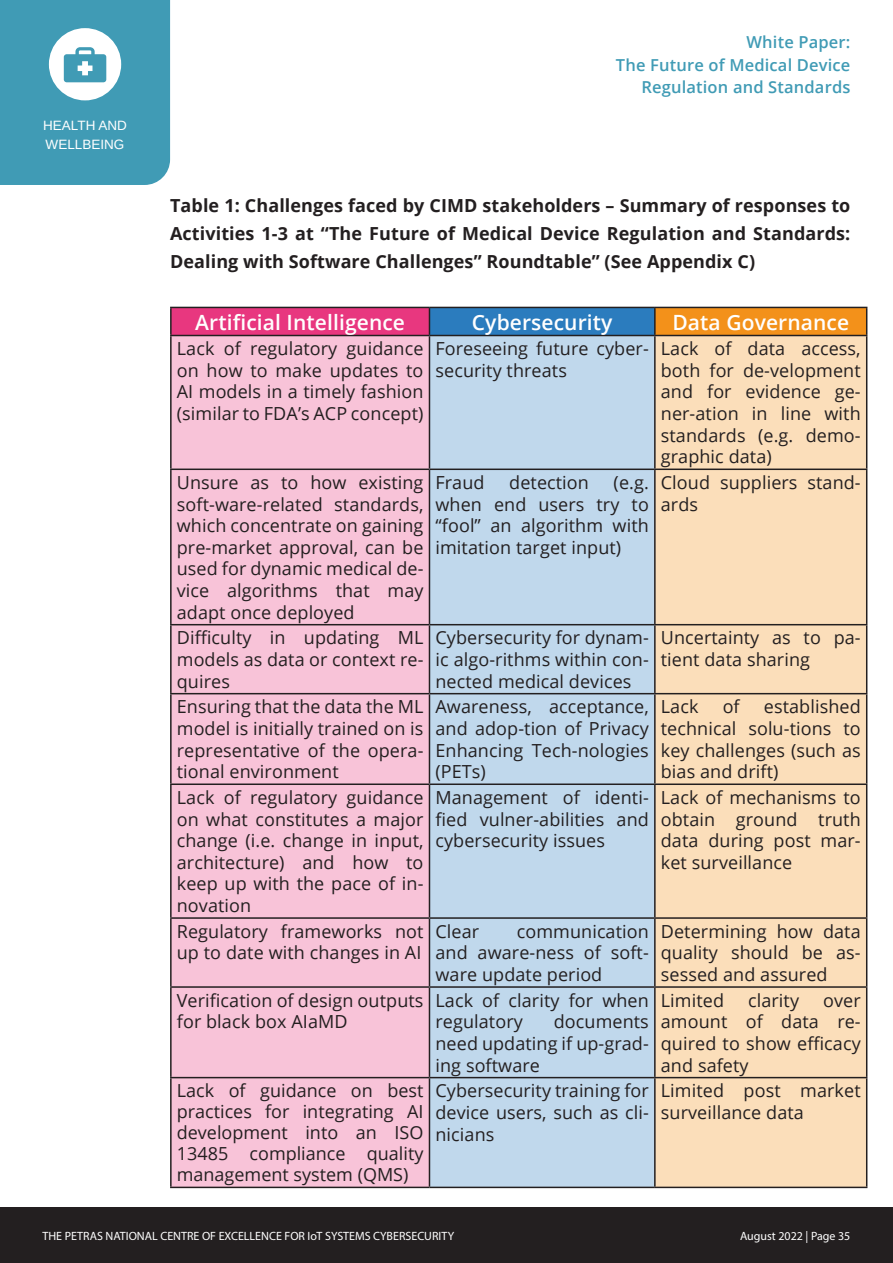
<style>
.page{position:relative;width:893px;height:1263px;background:#fff}
.page>*{position:absolute;margin:0;border:0;box-sizing:border-box;transform-origin:0 0}
.Title_1{font:600 21px "Open Sans";letter-spacing:.005em;color:#fff}
.Title_1-2{font:18px/21.6px "Open Sans";letter-spacing:.005em;color:#231f20;text-align:justify}
.Title_1-3{font:700 18px/28.2px "Open Sans";letter-spacing:.005em;color:#231f20;text-align:justify}
.t1{font:600 16.5px/22.5px "Open Sans";letter-spacing:.01em;color:#409bb5;text-align:right}
.t2{font:13.5px/19.5px "Arimo";color:#fff}
.t3{font:12px "Myriad Pro";color:#fff}
</style>
<div class="page">
<div style="left:0;top:1207px;width:893px;height:56px;background:#231f20"></div>
<svg style="left:0;top:0;width:170px;height:185px;background:#52a4bc"></svg>
<div style="left:171px;top:307px;width:258px;height:28px;background:#e8377f"></div>
<div style="left:429px;top:307px;width:226px;height:28px;background:#2b7cbe"></div>
<div style="left:655px;top:307px;width:212px;height:28px;background:#f3911a"></div>
<div style="left:172px;top:336px;width:257px;height:850px;background:#f8c3d8"></div>
<div style="left:430px;top:336px;width:224px;height:850px;background:#c0d8ec"></div>
<div style="left:656px;top:336px;width:210px;height:850px;background:#fbdeba"></div>
<hr style="left:170px;top:307px;width:259px;height:1px;background:#231f20">
<hr style="left:170px;top:308px;width:2px;height:27px;background:#231f20">
<hr style="left:429px;top:307px;width:226px;height:1px;background:#231f20">
<svg style="left:429px;top:308px;width:1px;height:27px"></svg>
<hr style="left:655px;top:307px;width:212px;height:1px;background:#231f20">
<hr style="left:654px;top:308px;width:2px;height:27px;background:#231f20">
<svg style="left:866px;top:308px;width:1px;height:27px"></svg>
<hr style="left:170px;top:335px;width:259px;height:1px;background:#231f20">
<hr style="left:170px;top:336px;width:2px;height:132px;background:#231f20">
<hr style="left:429px;top:335px;width:226px;height:1px;background:#231f20">
<hr style="left:429px;top:336px;width:1px;height:132px;background:#231f20">
<hr style="left:655px;top:335px;width:212px;height:1px;background:#231f20">
<hr style="left:654px;top:336px;width:2px;height:132px;background:#231f20">
<hr style="left:866px;top:336px;width:1px;height:132px;background:#231f20">
<hr style="left:170px;top:468px;width:259px;height:2px;background:#231f20">
<hr style="left:170px;top:470px;width:2px;height:154px;background:#231f20">
<hr style="left:429px;top:468px;width:226px;height:2px;background:#231f20">
<hr style="left:429px;top:470px;width:1px;height:154px;background:#231f20">
<hr style="left:655px;top:468px;width:212px;height:2px;background:#231f20">
<hr style="left:654px;top:470px;width:2px;height:154px;background:#231f20">
<hr style="left:866px;top:470px;width:1px;height:154px;background:#231f20">
<hr style="left:170px;top:624px;width:259px;height:1px;background:#231f20">
<hr style="left:170px;top:625px;width:2px;height:68px;background:#231f20">
<hr style="left:429px;top:624px;width:226px;height:1px;background:#231f20">
<hr style="left:429px;top:625px;width:1px;height:68px;background:#231f20">
<hr style="left:655px;top:624px;width:212px;height:1px;background:#231f20">
<hr style="left:654px;top:625px;width:2px;height:68px;background:#231f20">
<hr style="left:866px;top:625px;width:1px;height:68px;background:#231f20">
<hr style="left:170px;top:693px;width:259px;height:1px;background:#231f20">
<hr style="left:170px;top:694px;width:2px;height:89px;background:#231f20">
<hr style="left:429px;top:693px;width:226px;height:1px;background:#231f20">
<hr style="left:429px;top:694px;width:1px;height:89px;background:#231f20">
<hr style="left:655px;top:693px;width:212px;height:1px;background:#231f20">
<hr style="left:654px;top:694px;width:2px;height:89px;background:#231f20">
<hr style="left:866px;top:694px;width:1px;height:89px;background:#231f20">
<hr style="left:170px;top:783px;width:259px;height:2px;background:#231f20">
<hr style="left:170px;top:785px;width:2px;height:132px;background:#231f20">
<hr style="left:429px;top:783px;width:226px;height:2px;background:#231f20">
<hr style="left:429px;top:785px;width:1px;height:132px;background:#231f20">
<hr style="left:655px;top:783px;width:212px;height:2px;background:#231f20">
<hr style="left:654px;top:785px;width:2px;height:132px;background:#231f20">
<hr style="left:866px;top:785px;width:1px;height:132px;background:#231f20">
<hr style="left:170px;top:917px;width:259px;height:2px;background:#231f20">
<hr style="left:170px;top:919px;width:2px;height:67px;background:#231f20">
<hr style="left:429px;top:917px;width:226px;height:2px;background:#231f20">
<hr style="left:429px;top:919px;width:1px;height:67px;background:#231f20">
<hr style="left:655px;top:917px;width:212px;height:2px;background:#231f20">
<hr style="left:654px;top:919px;width:2px;height:67px;background:#231f20">
<hr style="left:866px;top:919px;width:1px;height:67px;background:#231f20">
<hr style="left:170px;top:986px;width:259px;height:2px;background:#231f20">
<hr style="left:170px;top:988px;width:2px;height:89px;background:#231f20">
<hr style="left:429px;top:986px;width:226px;height:2px;background:#231f20">
<hr style="left:429px;top:988px;width:1px;height:89px;background:#231f20">
<hr style="left:655px;top:986px;width:212px;height:2px;background:#231f20">
<hr style="left:654px;top:988px;width:2px;height:89px;background:#231f20">
<hr style="left:866px;top:988px;width:1px;height:89px;background:#231f20">
<hr style="left:170px;top:1077px;width:259px;height:1px;background:#231f20">
<hr style="left:170px;top:1078px;width:2px;height:108px;background:#231f20">
<hr style="left:429px;top:1077px;width:226px;height:1px;background:#231f20">
<hr style="left:429px;top:1078px;width:1px;height:108px;background:#231f20">
<hr style="left:655px;top:1077px;width:212px;height:1px;background:#231f20">
<hr style="left:654px;top:1078px;width:2px;height:108px;background:#231f20">
<hr style="left:866px;top:1078px;width:1px;height:108px;background:#231f20">
<hr style="left:170px;top:1186px;width:259px;height:2px;background:#231f20">
<hr style="left:429px;top:1186px;width:226px;height:2px;background:#231f20">
<hr style="left:655px;top:1186px;width:212px;height:2px;background:#231f20">
<p class="t2" style="left:43px;top:116px;width:85px">HEALTH AND<br>WELLBEING</p>
<p class="t1" style="left:616px;top:31px;width:236px">White Paper:<br>The Future of Medical Device<br>Regulation and Standards</p>
<p class="Title_1-3" style="left:170px;top:191px;width:682px">Table 1: Challenges faced by CIMD stakeholders – Summary of responses to Activities 1-3 at “The Future of Medical Device Regulation and Standards:<br>Dealing with Software Challenges” Roundtable” (See Appendix C)</p>
<p class="Title_1" style="left:195px;top:307px;width:211px">Artificial Intelligence</p>
<p class="Title_1" style="left:472px;top:307px;width:142px">Cybersecurity</p>
<p class="Title_1" style="left:672px;top:307px;width:178px">Data Governance</p>
<p class="Title_1-2" style="left:177px;top:337px;width:248px">Lack of regulatory guidance on how to make updates to AI models in a timely fashion (similar to FDA’s ACP concept)</p>
<p class="Title_1-2" style="left:435px;top:337px;width:215px">Foreseeing future cyber&shy;security threats</p>
<p class="Title_1-2" style="left:661px;top:337px;width:201px">Lack of data access, both for de-velopment and for evidence ge&shy;ner-ation in line with standards (e.g. demo&shy;graphic data)</p>
<p class="Title_1-2" style="left:177px;top:471px;width:248px">Unsure as to how existing soft-ware-related standards, which concentrate on gaining pre-market approval, can be used for dynamic medical de&shy;vice algorithms that may adapt once deployed</p>
<p class="Title_1-2" style="left:435px;top:471px;width:51px">Fraud</p>
<p class="Title_1-2" style="left:509px;top:471px;width:81px">detection</p>
<p class="Title_1-2" style="left:435px;top:471px;width:215px;text-indent:178px">(e.g. when end users try to “fool” an algorithm with imitation target input)</p>
<p class="Title_1-2" style="left:661px;top:471px;width:201px">Cloud suppliers stand&shy;ards</p>
<p class="Title_1-2" style="left:177px;top:627px;width:248px">Difficulty in updating ML models as data or context re&shy;quires</p>
<p class="Title_1-2" style="left:435px;top:627px;width:215px">Cybersecurity for dynam&shy;ic algo-rithms within con&shy;nected medical devices</p>
<p class="Title_1-2" style="left:661px;top:627px;width:201px">Uncertainty as to pa&shy;tient data sharing</p>
<p class="Title_1-2" style="left:177px;top:696px;width:248px">Ensuring that the data the ML model is initially trained on is representative of the opera&shy;tional environment</p>
<p class="Title_1-2" style="left:435px;top:696px;width:215px">Awareness, acceptance, and adop-tion of Privacy Enhancing Tech-nologies (PETs)</p>
<p class="Title_1-2" style="left:661px;top:696px;width:39px">Lack</p>
<p class="Title_1-2" style="left:723px;top:696px;width:19px">of</p>
<p class="Title_1-2" style="left:661px;top:696px;width:201px;text-indent:103px">established technical solu-tions to key challenges (such as bias and drift)</p>
<p class="Title_1-2" style="left:177px;top:786px;width:248px">Lack of regulatory guidance on what constitutes a major change (i.e. change in input, architecture) and how to keep up with the pace of in&shy;novation</p>
<p class="Title_1-2" style="left:435px;top:786px;width:215px">Management of identi&shy;fied vulner-abilities and cybersecurity issues</p>
<p class="Title_1-2" style="left:661px;top:786px;width:201px">Lack of mechanisms to obtain ground truth data during post mar&shy;ket surveillance</p>
<p class="Title_1-2" style="left:177px;top:920px;width:248px">Regulatory frameworks not up to date with changes in AI</p>
<p class="Title_1-2" style="left:435px;top:920px;width:45px">Clear</p>
<p class="Title_1-2" style="left:435px;top:920px;width:215px;text-indent:81px">communication and aware-ness of soft&shy;ware update period</p>
<p class="Title_1-2" style="left:661px;top:920px;width:201px">Determining how data quality should be as&shy;sessed and assured</p>
<p class="Title_1-2" style="left:177px;top:989px;width:248px">Verification of design outputs for black box AIaMD</p>
<p class="Title_1-2" style="left:435px;top:989px;width:215px">Lack of clarity for when regulatory</p>
<p class="Title_1-2" style="left:435px;top:1010px;width:215px;text-indent:118px">documents need updating if up-grad&shy;ing software</p>
<p class="Title_1-2" style="left:661px;top:989px;width:65px">Limited</p>
<p class="Title_1-2" style="left:748px;top:989px;width:52px">clarity</p>
<p class="Title_1-2" style="left:661px;top:989px;width:201px;text-indent:162px">over amount of data re&shy;quired to show efficacy and safety</p>
<p class="Title_1-2" style="left:177px;top:1080px;width:248px;line-height:21px">Lack of guidance on best practices for integrating AI development into an ISO 13485 compliance quality management system (QMS)</p>
<p class="Title_1-2" style="left:435px;top:1079px;width:215px">Cybersecurity training for device users, such as cli&shy;nicians</p>
<p class="Title_1-2" style="left:661px;top:1079px;width:201px">Limited post market surveillance data</p>
<p class="t3" style="left:43px;top:1229px;width:413px">THE PETRAS NATIONAL CENTRE OF EXCELLENCE FOR IoT SYSTEMS CYBERSECURITY</p>
<p class="t3" style="left:740px;top:1228px;width:112px">August 2022 | Page 35</p>
</div>
